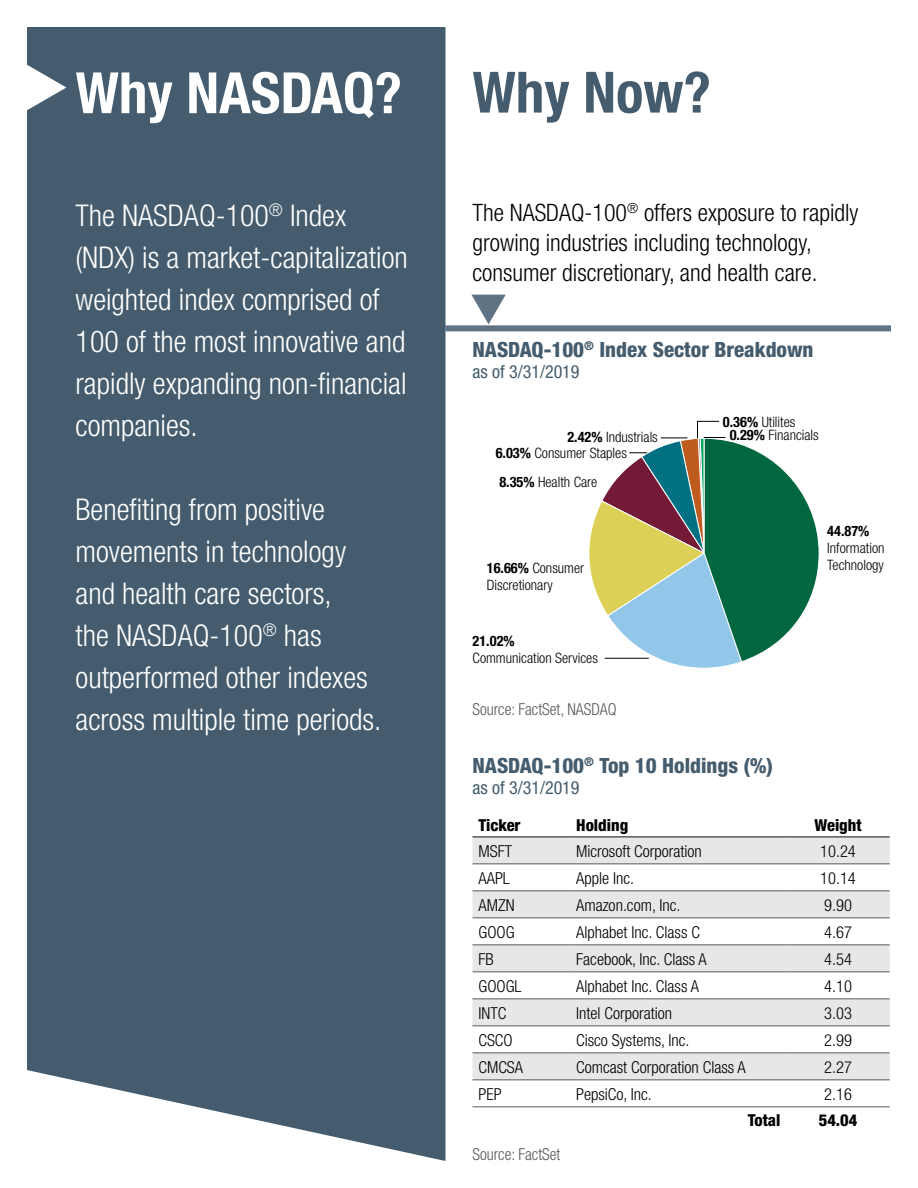
<style>
.page{position:relative;width:918px;height:1188px;background:#fff}
.page>*{position:absolute;margin:0;border:0;box-sizing:border-box;transform-origin:0 0}
.t1{font:700 condensed 57px "Helvetica Neue";color:#fff}
.t2{font:700 condensed 57px "Helvetica Neue";color:#445c6d}
.t3{font:300 condensed 30px/42px "Helvetica Neue";color:#fff}
.t4{font:300 condensed 24px/30px "Helvetica Neue";color:#000}
.t5{font:800 condensed 21px "Helvetica Neue";color:#445c6d}
.t6{font:condensed 18px "Helvetica Neue";color:#445c6d}
.t7{font:300 condensed 16.5px "Helvetica Neue";color:#000}
.t8{font:300 condensed 16.5px "Helvetica Neue";color:#58595b;scale:.96 1}
.t9{font:800 condensed 16.5px "Helvetica Neue";color:#000}
.t10{font:300 condensed 14.4px/17.2px "Helvetica Neue";color:#000}
.t11{font:700 condensed 14.4px "Helvetica Neue";color:#000}
.s1{font-weight:700}
</style>
<div class="page">
<div style="left:446px;top:325px;width:445px;height:6px;background:#607384"></div>
<div style="left:27px;top:27px;width:419px;height:1134px;background:#445c6d"></div>
<svg style="left:27px;top:63px;width:39px;height:49px"></svg>
<svg style="left:589px;top:421px;width:231px;height:247px"></svg>
<div style="left:472px;top:838px;width:418px;height:26px;background:#e6e7e8"></div>
<svg style="left:472px;top:890px;width:418px;height:217px;fill:#e6e7e8"></svg>
<hr style="left:472px;top:836px;width:98px;height:2px;background:#58595b">
<hr style="left:570px;top:836px;width:216px;height:2px;background:#58595b">
<hr style="left:786px;top:836px;width:104px;height:2px;background:#58595b">
<hr style="left:472px;top:864px;width:98px;height:1px;background:#58595b">
<hr style="left:570px;top:864px;width:216px;height:1px;background:#58595b">
<hr style="left:786px;top:864px;width:104px;height:1px;background:#58595b">
<hr style="left:472px;top:891px;width:98px;height:1px;background:#58595b">
<hr style="left:570px;top:891px;width:216px;height:1px;background:#58595b">
<hr style="left:786px;top:891px;width:104px;height:1px;background:#58595b">
<hr style="left:472px;top:918px;width:98px;height:1px;background:#58595b">
<hr style="left:570px;top:918px;width:216px;height:1px;background:#58595b">
<hr style="left:786px;top:918px;width:104px;height:1px;background:#58595b">
<hr style="left:472px;top:945px;width:98px;height:1px;background:#58595b">
<hr style="left:570px;top:945px;width:216px;height:1px;background:#58595b">
<hr style="left:786px;top:945px;width:104px;height:1px;background:#58595b">
<hr style="left:472px;top:972px;width:98px;height:1px;background:#58595b">
<hr style="left:570px;top:972px;width:216px;height:1px;background:#58595b">
<hr style="left:786px;top:972px;width:104px;height:1px;background:#58595b">
<hr style="left:472px;top:999px;width:98px;height:1px;background:#58595b">
<hr style="left:570px;top:999px;width:216px;height:1px;background:#58595b">
<hr style="left:786px;top:999px;width:104px;height:1px;background:#58595b">
<hr style="left:472px;top:1026px;width:98px;height:1px;background:#58595b">
<hr style="left:570px;top:1026px;width:216px;height:1px;background:#58595b">
<hr style="left:786px;top:1026px;width:104px;height:1px;background:#58595b">
<hr style="left:472px;top:1053px;width:98px;height:1px;background:#58595b">
<hr style="left:570px;top:1053px;width:216px;height:1px;background:#58595b">
<hr style="left:786px;top:1053px;width:104px;height:1px;background:#58595b">
<hr style="left:472px;top:1080px;width:98px;height:1px;background:#58595b">
<hr style="left:570px;top:1080px;width:216px;height:1px;background:#58595b">
<hr style="left:786px;top:1080px;width:104px;height:1px;background:#58595b">
<hr style="left:472px;top:1107px;width:98px;height:1px;background:#58595b">
<hr style="left:570px;top:1107px;width:216px;height:1px;background:#58595b">
<hr style="left:786px;top:1107px;width:104px;height:1px;background:#58595b">
<svg style="left:471px;top:295px;width:35px;height:29px"></svg>
<h1 class="t1" style="left:76px;top:58px;width:328px">Why NASDAQ?</h1>
<p class="t3" style="left:76px;top:194px;width:334px">The NASDAQ-100<sup>®</sup> Index (NDX) is a market-capitalization weighted index comprised of<br>100 of the most innovative and rapidly expanding non-financial companies.</p>
<p class="t3" style="left:76px;top:488px;width:307px">Benefiting from positive movements in technology and health care sectors,<br>the NASDAQ-100<sup>®</sup> has outperformed other indexes across multiple time periods.</p>
<h1 class="t2" style="left:472px;top:58px;width:240px">Why Now?</h1>
<p class="t4" style="left:472px;top:197px;width:387px">The NASDAQ-100<sup>®</sup> offers exposure to rapidly growing industries including technology, consumer discretionary, and health care.</p>
<p class="t5" style="left:472px;top:336px;width:343px">NASDAQ-100<sup>®</sup> Index Sector Breakdown</p>
<p class="t6" style="left:473px;top:361px;width:109px">as of 3/31/2019</p>
<p class="t10" style="left:567px;top:428px;width:92px"><span class="s1">2.42%</span> Industrials</p>
<p class="t10" style="left:496px;top:444px;width:133px"><span class="s1">6.03%</span> Consumer Staples</p>
<p class="t10" style="left:499px;top:474px;width:100px"><span class="s1">8.35%</span> Health Care</p>
<p class="t10" style="left:487px;top:559px;width:99px"><span class="s1">16.66%</span> Consumer<br>Discretionary</p>
<p class="t10" style="left:723px;top:413px;width:74px"><span class="s1">0.36%</span> Utilites</p>
<p class="t10" style="left:730px;top:427px;width:91px"><span class="s1">0.29%</span> Financials</p>
<p class="t11" style="left:827px;top:522px;width:44px">44.87%</p>
<p class="t10" style="left:827px;top:539px;width:59px">Information<br>Technology</p>
<p class="t11" style="left:473px;top:632px;width:44px">21.02%</p>
<p class="t10" style="left:473px;top:649px;width:127px">Communication Services</p>
<p class="t8" style="left:472px;top:700px;width:152px">Source: FactSet, NASDAQ</p>
<p class="t5" style="left:472px;top:753px;width:302px">NASDAQ-100<sup>®</sup> Top 10 Holdings (%)</p>
<p class="t6" style="left:473px;top:777px;width:109px">as of 3/31/2019</p>
<p class="t9" style="left:478px;top:815px;width:44px">Ticker</p>
<p class="t9" style="left:576px;top:815px;width:53px">Holding</p>
<p class="t9" style="left:815px;top:815px;width:49px">Weight</p>
<p class="t7" style="left:479px;top:842px;width:35px">MSFT</p>
<p class="t7" style="left:576px;top:842px;width:127px">Microsoft Corporation</p>
<p class="t7" style="left:820px;top:842px;width:37px">10.24</p>
<p class="t7" style="left:479px;top:869px;width:33px">AAPL</p>
<p class="t7" style="left:576px;top:869px;width:59px">Apple Inc.</p>
<p class="t7" style="left:820px;top:869px;width:37px">10.14</p>
<p class="t7" style="left:479px;top:896px;width:38px">AMZN</p>
<p class="t7" style="left:576px;top:896px;width:106px">Amazon.com, Inc.</p>
<p class="t7" style="left:824px;top:896px;width:29px">9.90</p>
<p class="t7" style="left:479px;top:923px;width:38px">GOOG</p>
<p class="t7" style="left:576px;top:923px;width:125px">Alphabet Inc. Class C</p>
<p class="t7" style="left:824px;top:923px;width:29px">4.67</p>
<p class="t7" style="left:479px;top:950px;width:17px">FB</p>
<p class="t7" style="left:576px;top:950px;width:132px">Facebook, Inc. Class A</p>
<p class="t7" style="left:824px;top:950px;width:29px">4.54</p>
<p class="t7" style="left:479px;top:977px;width:45px">GOOGL</p>
<p class="t7" style="left:576px;top:977px;width:124px">Alphabet Inc. Class A</p>
<p class="t7" style="left:824px;top:977px;width:29px">4.10</p>
<p class="t7" style="left:479px;top:1004px;width:29px">INTC</p>
<p class="t7" style="left:576px;top:1004px;width:97px">Intel Corporation</p>
<p class="t7" style="left:824px;top:1004px;width:29px">3.03</p>
<p class="t7" style="left:479px;top:1031px;width:36px">CSCO</p>
<p class="t7" style="left:576px;top:1031px;width:115px">Cisco Systems, Inc.</p>
<p class="t7" style="left:824px;top:1031px;width:29px">2.99</p>
<p class="t7" style="left:479px;top:1058px;width:46px">CMCSA</p>
<p class="t7" style="left:576px;top:1058px;width:171px">Comcast Corporation Class A</p>
<p class="t7" style="left:824px;top:1058px;width:29px">2.27</p>
<p class="t7" style="left:479px;top:1085px;width:25px">PEP</p>
<p class="t7" style="left:576px;top:1085px;width:77px">PepsiCo, Inc.</p>
<p class="t7" style="left:824px;top:1085px;width:29px">2.16</p>
<p class="t9" style="left:748px;top:1110px;width:34px">Total</p>
<p class="t9" style="left:819px;top:1110px;width:40px">54.04</p>
<p class="t8" style="left:472px;top:1145px;width:93px">Source: FactSet</p>
</div>
